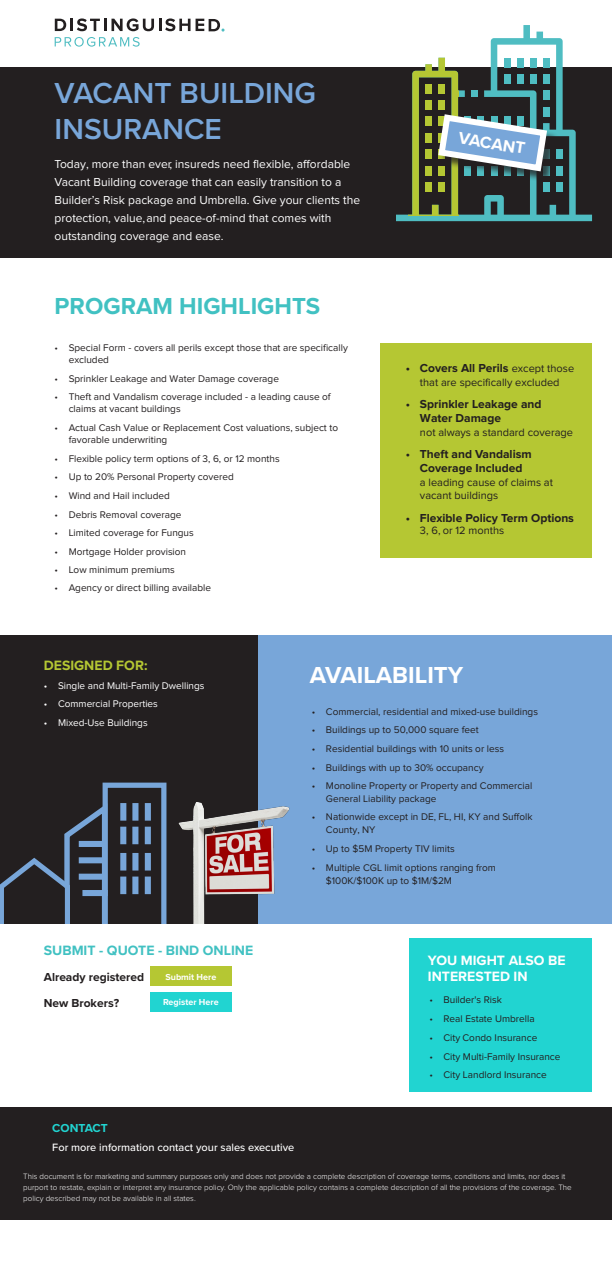
<style>
.page{position:relative;width:612px;height:1276px;background:#fff}
.page>*{position:absolute;margin:0;border:0;box-sizing:border-box;transform-origin:0 0}
.t1{font:600 30px/36px "Proxima Nova";color:#78a6d9}
.t2{font:700 24px "Proxima Nova";color:#41c1c2}
.t3{font:700 24px "Proxima Nova";color:#fff}
.t4{font:700 17px "Proxima Nova";color:#fff}
.t5{font:700 14px/16px "Proxima Nova";color:#fff}
.t6{font:700 14px "Proxima Nova";color:#41c1c2}
.t7{font:700 14px "Proxima Nova";color:#b5c733}
.t8{font:12px/18px "Proxima Nova";color:#fff}
.t9{font:700 12px "Proxima Nova";color:#231f20}
.t10{font:700 12px/25.7px "Proxima Nova";color:#231f20}
.t11{font:700 12px "Proxima Nova";color:#21d4d1}
.t12{font:11px/13.2px "Proxima Nova";color:#231f20}
.t13{font:500 11px "Proxima Nova";color:#fff}
.t14{font:10px/18.7px "Proxima Nova";color:#231f20}
.t15{font:10px/18.2px "Proxima Nova";color:#231f20}
.t16{font:10px "Proxima Nova";color:#fff}
.t17{font:300 10px "Proxima Nova";color:#231f20}
.t18{font:10px "Proxima Nova";color:#fff}
.t19{font:700 9px "Proxima Nova";color:#fff}
.t20{font:300 8px/11px "Proxima Nova";color:#fff}
.s1{font-style:inherit}
.s2{font-weight:400;font-size:11px}
</style>
<div class="page">
<div style="left:0;top:67px;width:612px;height:191px;background:#231f20"></div>
<div style="left:0;top:1107px;width:612px;height:112px;background:#231f20"></div>
<div style="left:409px;top:938px;width:183px;height:154px;background:#21d4d1"></div>
<div style="left:381px;top:343px;width:211px;height:214px;background:#b5c733"></div>
<div style="left:0;top:635px;width:612px;height:289px;background:#78a6d9"></div>
<svg style="left:396px;top:25px;width:196px;height:196px"></svg>
<svg style="left:55px;top:18px;width:170px;height:29px"></svg>
<div style="left:440px;top:116px;width:119px;height:67px;background:#231f20;opacity:.75"></div>
<svg style="left:408px;top:54px;width:143px;height:161px"></svg>
<div style="left:0;top:635px;width:258px;height:291px;background:#231f20"></div>
<div style="left:103px;top:782px;width:63px;height:158px;border:5px solid #78a6d9"></div>
<div style="left:132px;top:803px;width:6px;height:17px;background:#78a6d9"></div>
<div style="left:132px;top:853px;width:6px;height:17px;background:#78a6d9"></div>
<div style="left:145px;top:803px;width:6px;height:17px;background:#78a6d9"></div>
<div style="left:145px;top:853px;width:6px;height:17px;background:#78a6d9"></div>
<div style="left:120px;top:803px;width:6px;height:17px;background:#78a6d9"></div>
<div style="left:120px;top:853px;width:6px;height:17px;background:#78a6d9"></div>
<div style="left:132px;top:826px;width:6px;height:18px;background:#78a6d9"></div>
<div style="left:132px;top:876px;width:6px;height:18px;background:#78a6d9"></div>
<div style="left:145px;top:826px;width:6px;height:18px;background:#78a6d9"></div>
<div style="left:145px;top:876px;width:6px;height:18px;background:#78a6d9"></div>
<div style="left:120px;top:826px;width:6px;height:18px;background:#78a6d9"></div>
<div style="left:120px;top:876px;width:6px;height:18px;background:#78a6d9"></div>
<img style="left:178px;top:802px;width:112px;height:122px">
<svg style="left:0;top:801px;width:109px;height:123px"></svg>
<div style="left:0;top:924px;width:271px;height:34px;background:#fff"></div>
<div style="left:150px;top:966px;width:82px;height:20px;background:#b5c733"></div>
<div style="left:150px;top:992px;width:82px;height:20px;background:#21d4d1"></div>
<p class="t1" style="left:55px;top:74px;width:263px">VACANT BUILDING<br>INSURANCE</p>
<p class="t8" style="left:169px;top:155px;width:183px">, insureds need flexible, affordable</p>
<p class="t8" style="left:55px;top:155px;width:307px">Today, more than ever<br>Vacant Building coverage that can easily transition to a Builder s’ Risk package and Umbrella. Give your clients the protection, value,and peace-of-mind that comes with outstanding coverage and ease.</p>
<p class="t2" style="left:55px;top:288px;width:267px">PROGRAM HIGHLIGHTS</p>
<p class="t17" style="left:55px;top:340px;width:5px">•</p>
<p class="t14" style="left:69px;top:339px;width:281px">Special Form - <span class="s1">c</span>overs all perils except those that are specifically</p>
<p class="t17" style="left:55px;top:371px;width:5px">•</p>
<p class="t14" style="left:69px;top:351px;width:212px">excluded<br>Sprinkler Leakage and Water Damage coverage</p>
<p class="t17" style="left:55px;top:390px;width:5px">•</p>
<p class="t14" style="left:69px;top:388px;width:264px">Theft and <span class="s1">V</span>andalism coverage included a- leading cause of</p>
<p class="t17" style="left:55px;top:420px;width:5px">•</p>
<p class="t14" style="left:69px;top:400px;width:271px">claims at vacant buildings<br>Actual Cash Value or Replacement Cost valuations, subject to</p>
<p class="t17" style="left:55px;top:451px;width:5px">•</p>
<p class="t14" style="left:69px;top:431px;width:212px">favorable underwriting<br>Flexible policy term options of 3, 6<span class="s1">,</span> or 12 months</p>
<p class="t17" style="left:55px;top:470px;width:5px">•</p>
<p class="t14" style="left:69px;top:468px;width:167px">Up to 20% Personal Property covered</p>
<p class="t17" style="left:55px;top:488px;width:5px">•</p>
<p class="t14" style="left:69px;top:487px;width:103px">Wind and Hail included</p>
<p class="t17" style="left:55px;top:507px;width:5px">•</p>
<p class="t14" style="left:69px;top:505px;width:114px">Debris Removal coverage</p>
<p class="t17" style="left:55px;top:526px;width:5px">•</p>
<p class="t14" style="left:69px;top:524px;width:127px">Limited coverage for Fungus</p>
<p class="t17" style="left:55px;top:544px;width:5px">•</p>
<p class="t14" style="left:69px;top:543px;width:119px">Mortgage Holder provision</p>
<p class="t17" style="left:55px;top:562px;width:5px">•</p>
<p class="t14" style="left:69px;top:560px;width:108px">Low minimum premiums</p>
<p class="t17" style="left:55px;top:580px;width:5px">•</p>
<p class="t14" style="left:69px;top:579px;width:144px">Agency or direct billing available</p>
<p class="t4" style="left:461px;top:125px;width:69px;rotate:9deg">VACANT</p>
<p class="t10" style="left:406px;top:355px;width:6px">•</p>
<p class="t10" style="left:406px;top:391px;width:6px">•</p>
<p class="t10" style="left:406px;top:441px;width:6px">•</p>
<p class="t10" style="left:406px;top:504px;width:6px">•</p>
<p class="t9" style="left:420px;top:361px;width:156px">Covers All Perils <span class="s2">except those</span></p>
<p class="t12" style="left:420px;top:376px;width:141px">that are specifically excluded</p>
<p class="t9" style="left:420px;top:397px;width:123px">Sprinkler Leakage and</p>
<p class="t9" style="left:420px;top:411px;width:83px">Water Damage</p>
<p class="t12" style="left:420px;top:425px;width:155px">not always a standard coverage</p>
<p class="t9" style="left:420px;top:447px;width:113px">Theft and Vandalism</p>
<p class="t9" style="left:420px;top:461px;width:104px">Coverage Included</p>
<p class="t12" style="left:420px;top:476px;width:135px">a leading cause of claims at vacant buildings</p>
<p class="t9" style="left:420px;top:511px;width:156px">Flexible Policy Term Options</p>
<p class="t12" style="left:420px;top:524px;width:86px">3, 6, or 12 months</p>
<p class="t7" style="left:44px;top:655px;width:105px">DESIGNED FOR:</p>
<p class="t16" style="left:58px;top:680px;width:148px">Single and Multi-Family Dwellings</p>
<p class="t18" style="left:44px;top:678px;width:5px">•</p>
<p class="t18" style="left:44px;top:696px;width:5px">•</p>
<p class="t18" style="left:44px;top:715px;width:5px">•</p>
<p class="t16" style="left:58px;top:698px;width:101px">Commercial Properties</p>
<p class="t16" style="left:58px;top:717px;width:91px">Mixed-Use Buildings</p>
<p class="t3" style="left:310px;top:657px;width:155px">AVAILABILITY</p>
<p class="t14" style="left:312px;top:701px;width:5px">•</p>
<p class="t15" style="left:326px;top:702px;width:214px">Commercial, residential and mixed-use buildings</p>
<p class="t14" style="left:312px;top:720px;width:5px">•</p>
<p class="t15" style="left:326px;top:721px;width:154px">Buildings up to 50,000 square feet</p>
<p class="t14" style="left:312px;top:739px;width:5px">•</p>
<p class="t15" style="left:326px;top:740px;width:180px">Residential buildings with 10 units or less</p>
<p class="t14" style="left:312px;top:757px;width:5px">•</p>
<p class="t15" style="left:326px;top:758px;width:159px">Buildings with up to 30% occupancy</p>
<p class="t14" style="left:312px;top:776px;width:5px">•</p>
<p class="t15" style="left:326px;top:776px;width:208px">Monoline Property or Property and Commercial</p>
<p class="t14" style="left:312px;top:807px;width:5px">•</p>
<p class="t15" style="left:326px;top:789px;width:208px">General Liability package<br>Nationwide except in DE, FL, HI, KY and Suffolk</p>
<p class="t14" style="left:312px;top:838px;width:5px">•</p>
<p class="t15" style="left:326px;top:820px;width:130px;line-height:18.7px">County, NY<br>Up to $5M Property TIV limits</p>
<p class="t14" style="left:312px;top:857px;width:5px">•</p>
<p class="t15" style="left:326px;top:858px;width:172px">Multiple CGL limit options ranging from</p>
<p class="t15" style="left:326px;top:871px;width:128px">$100K/$100K up to $1M/$2M</p>
<p class="t6" style="left:44px;top:940px;width:211px">SUBMIT - QUOTE - BIND ONLINE</p>
<p class="t10" style="left:44px;top:964px;width:102px">Already registered<br>New Brokers?</p>
<p class="t19" style="left:165px;top:969px;width:52px">Submit Here</p>
<p class="t19" style="left:163px;top:995px;width:57px">Register Here</p>
<p class="t11" style="left:52px;top:1119px;width:57px">CONTACT</p>
<p class="t13" style="left:52px;top:1139px;width:244px">For more information contact your sales executive</p>
<p class="t5" style="left:428px;top:952px;width:139px">YOU MIGHT ALSO BE<br>INTERESTED IN</p>
<p class="t17" style="left:429px;top:992px;width:5px">•</p>
<p class="t15" style="left:444px;top:991px;width:60px">Builder s' Risk</p>
<p class="t17" style="left:429px;top:1011px;width:5px">•</p>
<p class="t15" style="left:444px;top:1010px;width:93px">Real Estate Umbrella</p>
<p class="t17" style="left:429px;top:1030px;width:5px">•</p>
<p class="t15" style="left:444px;top:1028px;width:95px">City Condo Insurance</p>
<p class="t17" style="left:429px;top:1048px;width:5px">•</p>
<p class="t15" style="left:444px;top:1047px;width:119px">City Multi-Family Insurance</p>
<p class="t17" style="left:429px;top:1067px;width:5px">•</p>
<p class="t15" style="left:444px;top:1066px;width:105px">City Landlord Insurance</p>
<p class="t20" style="left:23px;top:1170px;width:550px">This document is for marketing and summary purposes only and does not provide a complete description of coverage terms, conditions and limits, nor does it purport to restate, explain or interpret any insurance policy. Only the applicable policy contains a complete description of all the provisions of the coverage. The policy described may not be available in all states.</p>
</div>
